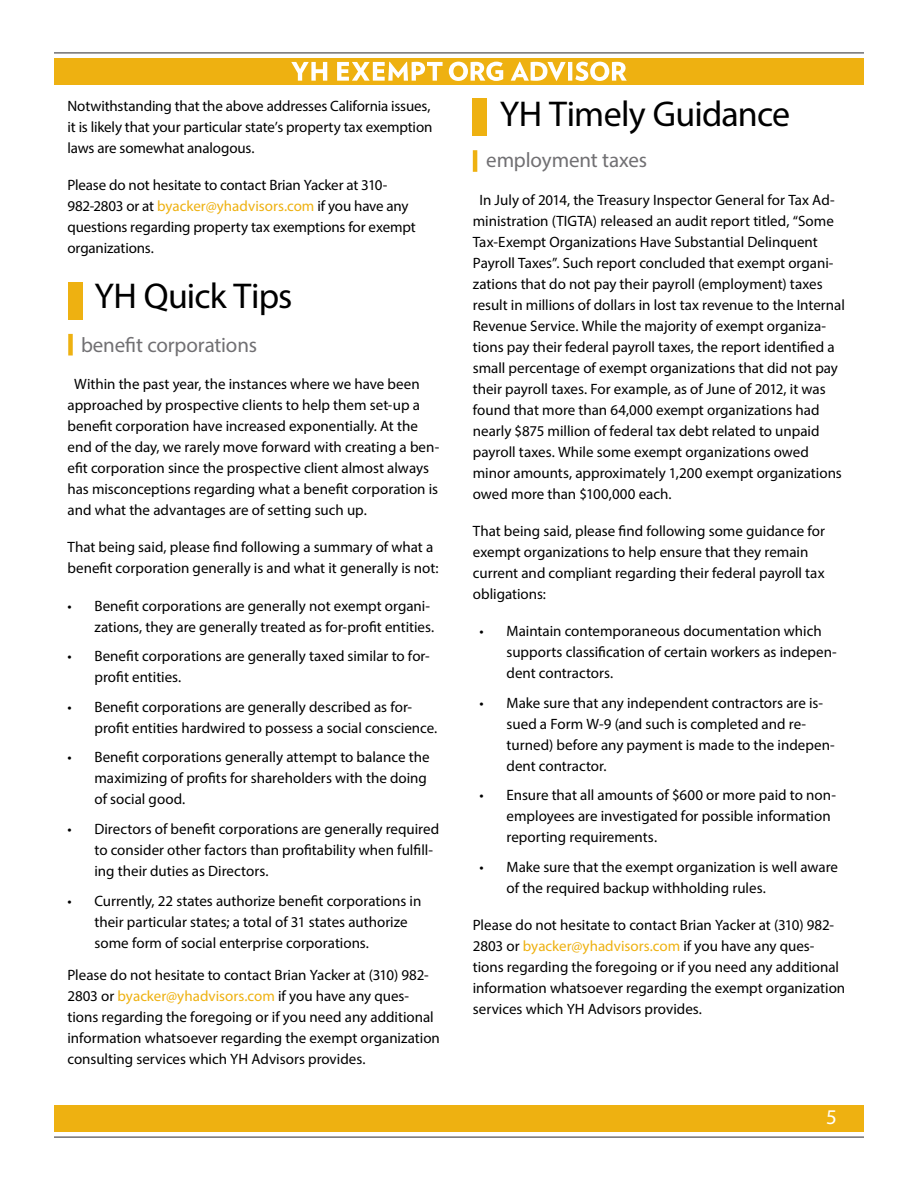
<style>
.page{position:relative;width:918px;height:1188px;background:#fff}
.page>*{position:absolute;margin:0;border:0;box-sizing:border-box;transform-origin:0 0}
.t1{font:36px "Myriad Pro";letter-spacing:-.02em;color:#000}
.t2{font:21px "Myriad Pro";letter-spacing:-.005em;color:#717073}
.t3{font:21px "Myriad Pro";color:#fff}
.t4{font:15px/21px "Myriad Pro";color:#000}
.s1{color:#eeb111}
</style>
<div class="page">
<div style="left:54px;top:58px;width:810px;height:27px;background:#eeb111"></div>
<svg style="left:291px;top:62px;width:336px;height:19px"></svg>
<hr style="left:54px;top:52px;width:810px;height:2px;background:#717073">
<div style="left:54px;top:1105px;width:810px;height:27px;background:#eeb111"></div>
<hr style="left:54px;top:1136px;width:810px;height:2px;background:#717073">
<hr style="left:473px;top:150px;width:4px;height:22px;background:#eeb111">
<div style="left:473px;top:98px;width:14px;height:38px;background:#eeb111"></div>
<div style="left:68px;top:282px;width:15px;height:38px;background:#eeb111"></div>
<div style="left:68px;top:334px;width:5px;height:22px;background:#eeb111"></div>
<p class="t4" style="left:68px;top:95px;width:366px">Notwithstanding that the above addresses California issues, it is likely that your particular state’s property tax exemption laws are somewhat analogous.</p>
<p class="t4" style="left:68px;top:174px;width:350px">Please do not hesitate to contact Brian Yacker at 310- 982-2803 or at <span class="s1">byacker@yhadvisors.com</span> if you have any questions regarding property tax exemptions for exempt organizations.</p>
<h1 class="t1" style="left:94px;top:274px;width:200px">YH Quick Tips</h1>
<h2 class="t2" style="left:81px;top:332px;width:178px">benefit corporations</h2>
<p class="t4" style="left:67px;top:373px;width:373px;text-indent:7px">Within the past year, the instances where we have been approached by prospective clients to help them set-up a benefit corporation have increased exponentially. At the end of the day, we rarely move forward with creating a ben&shy;efit corporation since the prospective client almost always has misconceptions regarding what a benefit corporation is and what the advantages are of setting such up.</p>
<p class="t4" style="left:67px;top:537px;width:373px">That being said, please find following a summary of what a benefit corporation generally is and what it generally is not:</p>
<p class="t4" style="left:67px;top:595px;width:368px;text-align:right">• Benefit corporations are generally not exempt organi&shy;zations, they are generally treated as for-profit entities.</p>
<p class="t4" style="left:94px;top:645px;width:337px;text-indent:-27px">• Benefit corporations are generally taxed similar to for&shy;profit entities.</p>
<p class="t4" style="left:94px;top:696px;width:344px;text-indent:-27px">• Benefit corporations are generally described as for&shy;profit entities hardwired to possess a social conscience.</p>
<p class="t4" style="left:94px;top:747px;width:337px;text-indent:-27px">• Benefit corporations generally attempt to balance the maximizing of profits for shareholders with the doing of social good.</p>
<p class="t4" style="left:94px;top:818px;width:346px;text-indent:-27px">• Directors of benefit corporations are generally required to consider other factors than profitability when fulfill&shy;ing their duties as Directors.</p>
<p class="t4" style="left:94px;top:890px;width:328px;text-indent:-27px">• Currently, 22 states authorize benefit corporations in their particular states; a total of 31 states authorize some form of social enterprise corporations.</p>
<p class="t4" style="left:67px;top:964px;width:374px">Please do not hesitate to contact Brian Yacker at (310) 982- 2803 or <span class="s1">byacker@yhadvisors.com</span> if you have any ques&shy;tions regarding the foregoing or if you need any additional information whatsoever regarding the exempt organization consulting services which YH Advisors provides.</p>
<h1 class="t1" style="left:500px;top:92px;width:292px">YH Timely Guidance</h1>
<h2 class="t2" style="left:486px;top:147px;width:162px">employment taxes</h2>
<p class="t4" style="left:473px;top:189px;width:374px;text-indent:7px">In July of 2014, the Treasury Inspector General for Tax Ad&shy;ministration (TIGTA) released an audit report titled, “Some Tax-Exempt Organizations Have Substantial Delinquent Payroll Taxes”. Such report concluded that exempt organi&shy;zations that do not pay their payroll (employment) taxes result in millions of dollars in lost tax revenue to the Internal Revenue Service. While the majority of exempt organiza&shy;tions pay their federal payroll taxes, the report identified a small percentage of exempt organizations that did not pay their payroll taxes. For example, as of June of 2012, it was found that more than 64,000 exempt organizations had nearly $875 million of federal tax debt related to unpaid payroll taxes. While some exempt organizations owed minor amounts, approximately 1,200 exempt organizations owed more than $100,000 each.</p>
<p class="t4" style="left:473px;top:520px;width:354px">That being said, please find following some guidance for exempt organizations to help ensure that they remain current and compliant regarding their federal payroll tax obligations:</p>
<p class="t4" style="left:507px;top:620px;width:332px;text-indent:-27px">• Maintain contemporaneous documentation which supports classification of certain workers as indepen&shy;dent contractors.</p>
<p class="t4" style="left:507px;top:692px;width:330px;text-indent:-27px">• Make sure that any independent contractors are is&shy;sued a Form W-9 (and such is completed and re&shy;turned) before any payment is made to the indepen&shy;dent contractor.</p>
<p class="t4" style="left:507px;top:784px;width:331px;text-indent:-27px">• Ensure that all amounts of $600 or more paid to non&shy;employees are investigated for possible information reporting requirements.</p>
<p class="t4" style="left:507px;top:856px;width:333px;text-indent:-27px">• Make sure that the exempt organization is well aware of the required backup withholding rules.</p>
<p class="t4" style="left:473px;top:914px;width:374px">Please do not hesitate to contact Brian Yacker at (310) 982- 2803 or <span class="s1">byacker@yhadvisors.com</span> if you have any ques&shy;tions regarding the foregoing or if you need any additional information whatsoever regarding the exempt organization services which YH Advisors provides.</p>
<h2 class="t3" style="left:826px;top:1104px;width:12px">5</h2>
</div>
